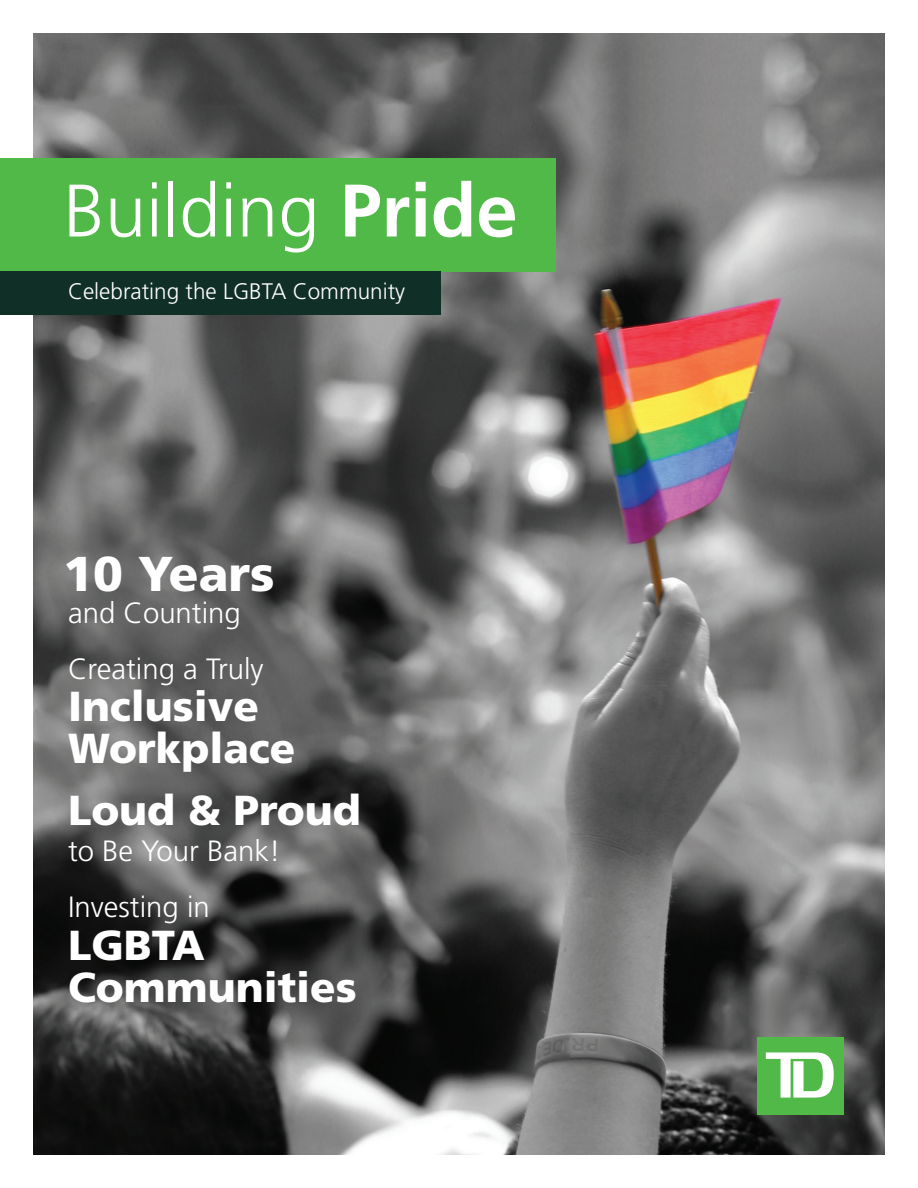
<style>
.page{position:relative;width:918px;height:1188px;background:#fff}
.page>*{position:absolute;margin:0;border:0;box-sizing:border-box;transform-origin:0 0}
.t1{font:300 74.25px "Frutiger";color:#fff}
.t2{font:900 48.9px "Frutiger";color:#fff}
.t3{font:900 41.85px/42px "Frutiger";color:#fff}
.t4{font:300 29.4px "Frutiger";color:#fff}
.t5{font:300 22.5px "Frutiger";color:#fff}
.s1{font-weight:700}
</style>
<div class="page">
<img style="left:34px;top:34px;width:850px;height:1120px">
<div style="left:0;top:158px;width:556px;height:113px;background:#51b948"></div>
<div style="left:0;top:271px;width:441px;height:43px;background:#102f27"></div>
<div style="left:757px;top:1037px;width:86px;height:77px;background:#51b948"></div>
<svg style="left:766px;top:1052px;width:68px;height:46px"></svg>
<p class="t1" style="left:64px;top:169px;width:456px">Building <span class="s1">Pride</span></p>
<p class="t5" style="left:68px;top:278px;width:339px">Celebrating the LGBTA Community</p>
<p class="t2" style="left:63px;top:544px;width:213px">10 Years</p>
<p class="t4" style="left:68px;top:597px;width:174px">and Counting</p>
<p class="t4" style="left:68px;top:652px;width:197px">Creating a Truly</p>
<p class="t3" style="left:68px;top:684px;width:229px">Inclusive<br>Workplace</p>
<p class="t3" style="left:68px;top:789px;width:294px">Loud &amp; Proud</p>
<p class="t4" style="left:68px;top:834px;width:214px">to Be Your Bank!</p>
<p class="t4" style="left:68px;top:890px;width:143px">Investing in</p>
<p class="t3" style="left:68px;top:924px;width:290px">LGBTA<br>Communities</p>
</div>
